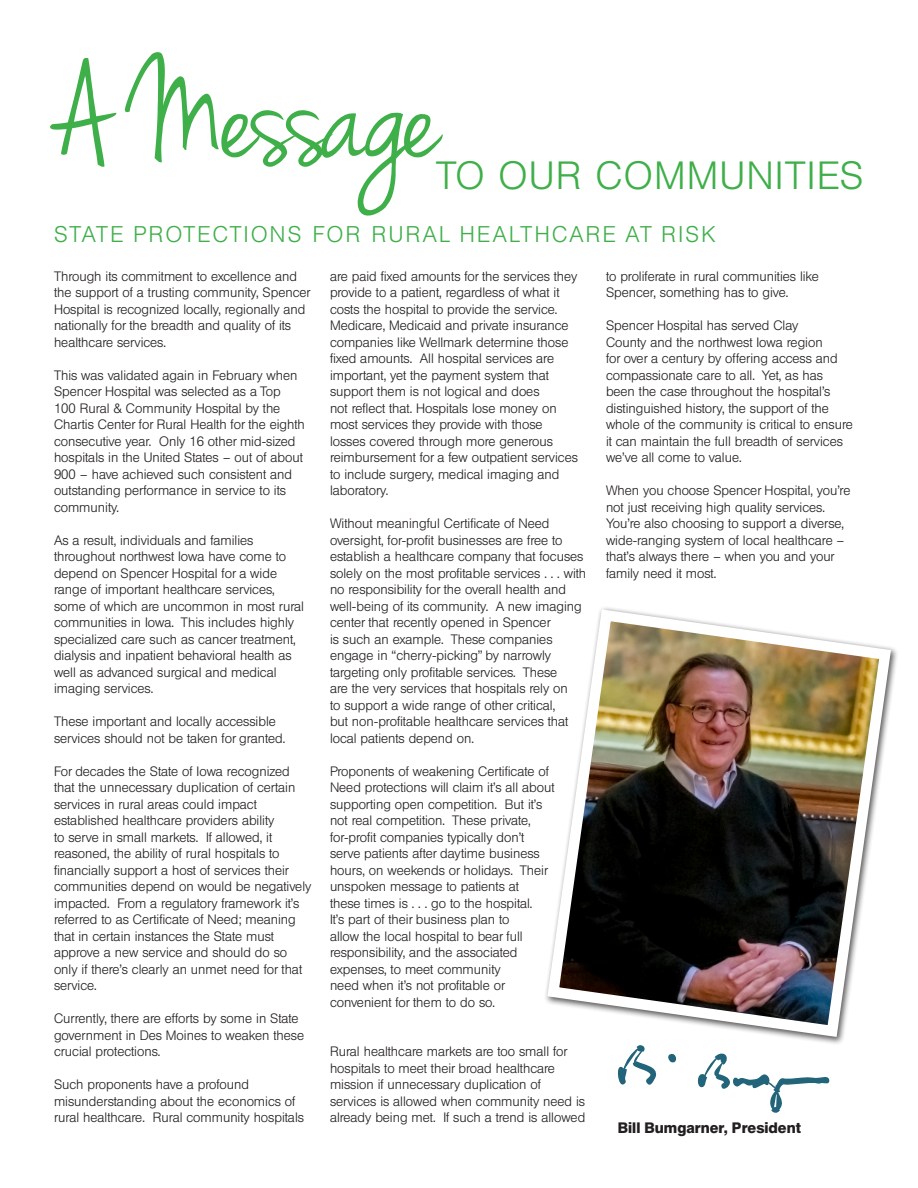
<style>
.page{position:relative;width:918px;height:1188px;background:#fff}
.page>*{position:absolute;margin:0;border:0;box-sizing:border-box;transform-origin:0 0}
.t1{font:150px "Jenna Sue";letter-spacing:-.03em;color:#3eaf49}
.t2{font:300 39px "Berthold Standard BQ";letter-spacing:.045em;color:#3eaf49}
.t3{font:300 22.5px "Berthold Standard BQ";letter-spacing:.11em;color:#3eaf49}
.t4{font:700 15px "Berthold Standard BQ";color:#231f20}
.t5{font:300 13.5px/16.5px "Berthold Standard BQ";color:#231f20}
</style>
<div class="page">
<img style="left:545px;top:607px;width:352px;height:436px">
<svg style="left:668px;top:1053px;width:8px;height:10px"></svg>
<svg style="left:617px;top:1045px;width:40px;height:40px"></svg>
<svg style="left:696px;top:1010px;width:135px;height:103px"></svg>
<hr style="left:917px;top:509px;width:1px;height:390px;background:#e1eedd">
<p class="t1" style="left:54px;top:28px;width:388px">A Message</p>
<p class="t2" style="left:436px;top:153px;width:429px">TO OUR COMMUNITIES</p>
<p class="t3" style="left:54px;top:221px;width:663px">STATE PROTECTIONS FOR RURAL HEALTHCARE AT RISK</p>
<p class="t5" style="left:54px;top:268px;width:258px">Through its commitment to excellence and the support of a trusting community, Spencer Hospital is recognized locally, regionally and nationally for the breadth and quality of its healthcare services.</p>
<p class="t5" style="left:54px;top:367px;width:252px">This was validated again in February when Spencer Hospital was selected as a Top 100 Rural &amp; Community Hospital by the Chartis Center for Rural Health for the eighth consecutive year. Only 16 other mid-sized hospitals in the United States – out of about 900 – have achieved such consistent and outstanding performance in service to its community.</p>
<p class="t5" style="left:54px;top:532px;width:252px">As a result, individuals and families throughout northwest Iowa have come to depend on Spencer Hospital for a wide range of important healthcare services, some of which are uncommon in most rural communities in Iowa. This includes highly specialized care such as cancer treatment, dialysis and inpatient behavioral health as well as advanced surgical and medical imaging services.</p>
<p class="t5" style="left:54px;top:714px;width:233px">These important and locally accessible services should not be taken for granted.</p>
<p class="t5" style="left:54px;top:763px;width:259px">For decades the State of Iowa recognized that the unnecessary duplication of certain services in rural areas could impact established healthcare providers ability<br>to serve in small markets. If allowed, it reasoned, the ability of rural hospitals to financially support a host of services their communities depend on would be negatively impacted. From a regulatory framework it’s referred to as Certificate of Need; meaning that in certain instances the State must approve a new service and should do so only if there’s clearly an unmet need for that service.</p>
<p class="t5" style="left:54px;top:1011px;width:252px">Currently, there are efforts by some in State government in Des Moines to weaken these crucial protections.</p>
<p class="t5" style="left:54px;top:1077px;width:252px">Such proponents have a profound misunderstanding about the economics of rural healthcare. Rural community hospitals</p>
<p class="t5" style="left:330px;top:268px;width:249px">are paid fixed amounts for the services they provide to a patient, regardless of what it costs the hospital to provide the service.<br>Medicare, Medicaid and private insurance companies like Wellmark determine those fixed amounts. All hospital services are important, yet the payment system that support them is not logical and does<br>not reflect that. Hospitals lose money on most services they provide with those losses covered through more generous reimbursement for a few outpatient services to include surgery, medical imaging and laboratory.</p>
<p class="t5" style="left:330px;top:516px;width:258px">Without meaningful Certificate of Need oversight, for-profit businesses are free to establish a healthcare company that focuses solely on the most profitable services . . . with no responsibility for the overall health and well-being of its community. A new imaging center that recently opened in Spencer<br>is such an example. These companies engage in “cherry-picking” by narrowly targeting only profitable services. These<br>are the very services that hospitals rely on<br>to support a wide range of other critical,<br>but non-profitable healthcare services that local patients depend on.</p>
<p class="t5" style="left:330px;top:763px;width:226px">Proponents of weakening Certificate of Need protections will claim it’s all about supporting open competition. But it’s not real competition. These private, for-profit companies typically don’t serve patients after daytime business hours, on weekends or holidays. Their unspoken message to patients at<br>these times is . . . go to the hospital.<br>It’s part of their business plan to<br>allow the local hospital to bear full responsibility, and the associated expenses, to meet community<br>need when it’s not profitable or convenient for them to do so.</p>
<p class="t5" style="left:330px;top:1044px;width:257px">Rural healthcare markets are too small for hospitals to meet their broad healthcare mission if unnecessary duplication of services is allowed when community need is already being met. If such a trend is allowed</p>
<p class="t5" style="left:606px;top:268px;width:214px">to proliferate in rural communities like<br>Spencer, something has to give.</p>
<p class="t5" style="left:606px;top:318px;width:248px">Spencer Hospital has served Clay<br>County and the northwest Iowa region<br>for over a century by offering access and compassionate care to all. Yet, as has been the case throughout the hospital’s distinguished history, the support of the whole of the community is critical to ensure it can maintain the full breadth of services we’ve all come to value.</p>
<p class="t5" style="left:606px;top:483px;width:246px">When you choose Spencer Hospital, you’re not just receiving high quality services.<br>You’re also choosing to support a diverse, wide-ranging system of local healthcare – that’s always there – when you and your family need it most.</p>
<p class="t4" style="left:618px;top:1118px;width:185px">Bill Bumgarner, President</p>
</div>
